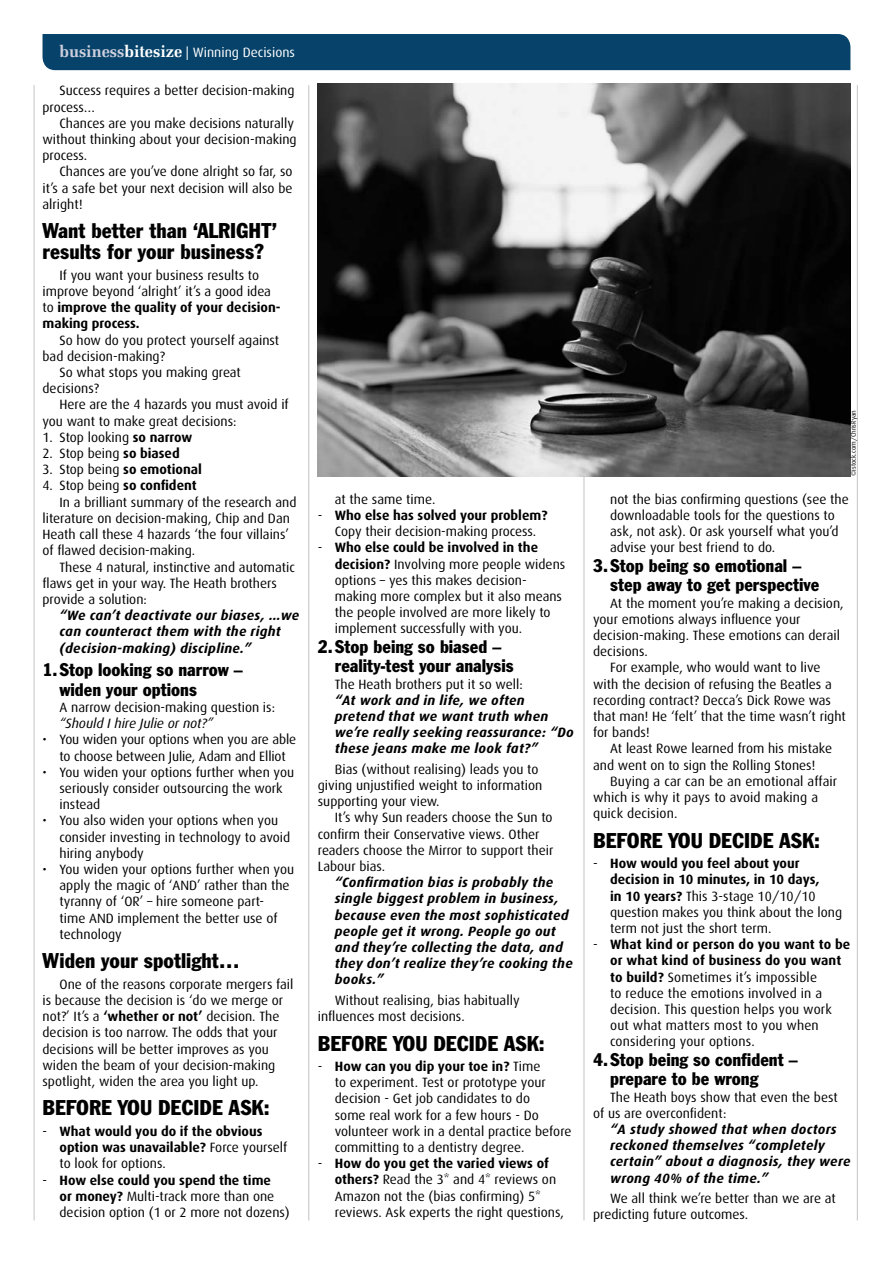
<style>
.page{position:relative;width:893px;height:1263px;background:#fff}
.page>*{position:absolute;margin:0;border:0;box-sizing:border-box;transform-origin:0 0}
.t1{font:condensed 21px/21px "Franklin Gothic BT";color:#000}
.t2{font:condensed 18px/19.5px "Franklin Gothic BT";color:#000}
.t3{font:13.5px/16.2px "Dax";color:#000}
.t4{font:italic 700 13.5px/16.2px "Dax";letter-spacing:.02em;color:#000}
.t5{font:700 13.5px/16.2px "Dax";color:#000}
.t6{font:13.5px "Dax";color:#fff}
.t7{font:italic 13.5px "Dax";color:#000}
.t8{font:6.75px "Dax";color:#000}
.s1{font-family:"Zapf Elliptical 711 BT";font-weight:700;font-size:16.5px;color:#cdcfdd}
.s2{font-family:"Zapf Elliptical 711 BT";font-weight:700;font-size:16.5px}
.s3{font-weight:700}
.s4{font-weight:400}
</style>
<div class="page">
<hr style="left:308px;top:85px;width:1px;height:1135px;background:#c6c6c6">
<hr style="left:583px;top:85px;width:1px;height:1135px;background:#c6c6c6">
<hr style="left:34px;top:85px;width:1px;height:1135px;background:#c6c6c6">
<hr style="left:857px;top:85px;width:1px;height:1135px;background:#c6c6c6">
<div style="left:43px;top:34px;width:807px;height:36px;background:#06426a"></div>
<img style="left:317px;top:84px;width:533px;height:392px">
<p class="t6" style="left:60px;top:45px;width:237px"><span class="s1">business</span><span class="s2">bitesize</span> | Winning Decisions</p>
<p class="t3" style="left:43px;top:83px;width:254px;text-indent:17px">Success requires a better decision-making process…</p>
<p class="t3" style="left:43px;top:115px;width:256px;text-indent:17px">Chances are you make decisions naturally without thinking about your decision-making process.</p>
<p class="t3" style="left:43px;top:164px;width:252px;text-align:justify;text-indent:17px">Chances are you’ve done alright so far, so it’s a safe bet your next decision will also be alright!</p>
<h1 class="t1" style="left:43px;top:220px;width:236px">Want better than ‘ALRIGHT’ results for your business?</h1>
<p class="t3" style="left:43px;top:267px;width:240px;text-indent:17px">If you want your business results to improve beyond ‘alright’ it’s a good idea to <span class="s3">improve the quality of your decision&shy;making process.</span></p>
<p class="t3" style="left:60px;top:332px;width:221px">So how do you protect yourself against</p>
<p class="t3" style="left:43px;top:348px;width:124px">bad decision-making?</p>
<p class="t3" style="left:60px;top:364px;width:183px">So what stops you making great</p>
<p class="t3" style="left:43px;top:381px;width:58px">decisions?</p>
<p class="t3" style="left:60px;top:397px;width:231px">Here are the 4 hazards you must avoid if</p>
<p class="t3" style="left:43px;top:413px;width:196px">you want to make great decisions:</p>
<p class="t3" style="left:43px;top:429px;width:151px">1. Stop looking <span class="s3">so narrow</span></p>
<p class="t3" style="left:43px;top:445px;width:139px">2. Stop being <span class="s3">so biased</span></p>
<p class="t3" style="left:43px;top:462px;width:161px">3. Stop being <span class="s3">so emotional</span></p>
<p class="t3" style="left:43px;top:478px;width:156px">4. Stop being <span class="s3">so confident</span></p>
<p class="t3" style="left:60px;top:494px;width:238px">In a brilliant summary of the research and</p>
<p class="t3" style="left:43px;top:510px;width:249px">literature on decision-making, Chip and Dan</p>
<p class="t3" style="left:43px;top:526px;width:248px">Heath call these 4 hazards ‘the four villains’</p>
<p class="t3" style="left:43px;top:543px;width:154px">of flawed decision-making.</p>
<p class="t3" style="left:60px;top:559px;width:237px">These 4 natural, instinctive and automatic</p>
<p class="t3" style="left:43px;top:575px;width:236px">flaws get in your way. The Heath brothers</p>
<p class="t3" style="left:43px;top:591px;width:106px">provide a solution:</p>
<p class="t4" style="left:60px;top:607px;width:241px">“We can’t deactivate our biases, …we can counteract them with the right (decision-making) discipline.”</p>
<h2 class="t2" style="left:60px;top:659px;width:185px;text-indent:-17px">1.Stop looking so narrow – widen your options</h2>
<p class="t3" style="left:60px;top:699px;width:217px">A narrow decision-making question is:</p>
<p class="t7" style="left:60px;top:716px;width:155px">“Should I hire Julie or not?”</p>
<p class="t3" style="left:43px;top:732px;width:255px;text-align:center">• You widen your options when you are able to choose between Julie, Adam and Elliot</p>
<p class="t3" style="left:60px;top:764px;width:236px;text-indent:-17px">• You widen your options further when you seriously consider outsourcing the work instead</p>
<p class="t3" style="left:60px;top:813px;width:232px;text-indent:-17px">• You also widen your options when you consider investing in technology to avoid hiring anybody</p>
<p class="t3" style="left:60px;top:861px;width:236px;text-indent:-17px">• You widen your options further when you apply the magic of ‘AND’ rather than the tyranny of ‘OR’ – hire someone part-<br>time AND implement the better use of technology</p>
<h1 class="t1" style="left:43px;top:950px;width:199px">Widen your spotlight…</h1>
<p class="t3" style="left:43px;top:976px;width:252px;text-indent:17px">One of the reasons corporate mergers fail is because the decision is ‘do we merge or not?’ It’s a <span class="s3">‘whether or not’</span> decision. The decision is too narrow. The odds that your decisions will be better improves as you widen the beam of your decision-making spotlight, widen the area you light up.</p>
<h1 class="t1" style="left:43px;top:1097px;width:229px">BEFORE YOU DECIDE ASK:</h1>
<p class="t5" style="left:60px;top:1123px;width:229px;text-indent:-17px"><span class="s4">-</span> What would you do if the obvious option was unavailable? <span class="s4">Force yourself to look for options.</span></p>
<p class="t3" style="left:60px;top:1172px;width:232px;text-indent:-17px">- <span class="s3">How else could you spend the time<br>or money?</span> Multi-track more than one decision option (1 or 2 more not dozens)</p>
<p class="t3" style="left:335px;top:491px;width:102px">at the same time.</p>
<p class="t3" style="left:318px;top:507px;width:231px;text-align:center">- <span class="s3">Who else has solved your problem?<br></span>Copy their decision-making process.</p>
<p class="t3" style="left:335px;top:540px;width:232px;text-indent:-17px">- <span class="s3">Who else could be involved in the decision?</span> Involving more people widens options – yes this makes decision&shy;making more complex but it also means the people involved are more likely to implement successfully with you.</p>
<h2 class="t2" style="left:335px;top:636px;width:180px;text-indent:-17px">2.Stop being so biased – reality-test your analysis</h2>
<p class="t3" style="left:335px;top:676px;width:189px">The Heath brothers put it so well:</p>
<p class="t4" style="left:335px;top:692px;width:240px">“At work and in life, we often pretend that we want truth when we’re really seeking reassurance: “Do these jeans make me look fat?”</p>
<p class="t3" style="left:318px;top:761px;width:226px;text-indent:17px">Bias (without realising) leads you to giving unjustified weight to information supporting your view.</p>
<p class="t3" style="left:318px;top:810px;width:237px;text-indent:17px">It’s why Sun readers choose the Sun to confirm their Conservative views. Other readers choose the Mirror to support their Labour bias.</p>
<p class="t4" style="left:335px;top:874px;width:239px">“Confirmation bias is probably the single biggest problem in business, because even the most sophisticated people get it wrong. People go out and they’re collecting the data, and they don’t realize they’re cooking the books.”</p>
<p class="t3" style="left:318px;top:992px;width:203px;text-indent:17px">Without realising, bias habitually influences most decisions.</p>
<h1 class="t1" style="left:318px;top:1032px;width:229px">BEFORE YOU DECIDE ASK:</h1>
<p class="t3" style="left:335px;top:1058px;width:238px;text-indent:-17px">- <span class="s3">How can you dip your toe in?</span> Time<br>to experiment. Test or prototype your decision - Get job candidates to do<br>some real work for a few hours - Do volunteer work in a dental practice before committing to a dentistry degree.</p>
<p class="t3" style="left:335px;top:1155px;width:231px;text-indent:-17px">- <span class="s3">How do you get the varied views of others?</span> Read the 3* and 4* reviews on Amazon not the (bias confirming) 5* reviews. Ask experts the right questions,</p>
<p class="t8" style="left:850px;top:476px;width:68px;rotate:-90deg">©istock.com/ChrisRyan</p>
<p class="t3" style="left:610px;top:491px;width:240px">not the bias confirming questions (see the downloadable tools for the questions to ask, not ask). Or ask yourself what you’d advise your best friend to do.</p>
<h2 class="t2" style="left:610px;top:555px;width:211px;text-indent:-17px">3.Stop being so emotional – step away to get perspective</h2>
<p class="t3" style="left:610px;top:595px;width:235px">At the moment you’re making a decision,</p>
<p class="t3" style="left:593px;top:611px;width:209px">your emotions always influence your</p>
<p class="t3" style="left:593px;top:627px;width:248px">decision-making. These emotions can derail</p>
<p class="t3" style="left:593px;top:643px;width:56px">decisions.</p>
<p class="t3" style="left:610px;top:660px;width:212px">For example, who would want to live</p>
<p class="t3" style="left:593px;top:676px;width:240px">with the decision of refusing the Beatles a</p>
<p class="t3" style="left:593px;top:692px;width:239px">recording contract? Decca’s Dick Rowe was</p>
<p class="t3" style="left:593px;top:708px;width:254px">that man! He ‘felt’ that the time wasn’t right</p>
<p class="t3" style="left:593px;top:724px;width:58px">for bands!</p>
<p class="t3" style="left:610px;top:741px;width:223px">At least Rowe learned from his mistake</p>
<p class="t3" style="left:593px;top:757px;width:224px">and went on to sign the Rolling Stones!</p>
<p class="t3" style="left:610px;top:773px;width:229px">Buying a car can be an emotional affair</p>
<p class="t3" style="left:593px;top:789px;width:226px">which is why it pays to avoid making a</p>
<p class="t3" style="left:593px;top:805px;width:86px">quick decision.</p>
<h1 class="t1" style="left:593px;top:829px;width:229px">BEFORE YOU DECIDE ASK:</h1>
<p class="t3" style="left:610px;top:855px;width:233px;text-indent:-17px">- <span class="s3">How would you feel about your decision in 10 minutes, in 10 days,<br>in 10 years?</span> This 3-stage 10/10/10 question makes you think about the long term not just the short term.</p>
<p class="t3" style="left:610px;top:936px;width:242px;text-indent:-17px">- <span class="s3">What kind or person do you want to be or what kind of business do you want to build?</span> Sometimes it’s impossible<br>to reduce the emotions involved in a decision. This question helps you work out what matters most to you when considering your options.</p>
<h2 class="t2" style="left:610px;top:1049px;width:189px;text-indent:-17px">4.Stop being so confident – prepare to be wrong</h2>
<p class="t3" style="left:593px;top:1089px;width:246px;text-indent:17px">The Heath boys show that even the best of us are overconfident:</p>
<p class="t4" style="left:610px;top:1121px;width:242px">“A study showed that when doctors reckoned themselves “completely certain” about a diagnosis, they were wrong 40% of the time.”</p>
<p class="t3" style="left:593px;top:1190px;width:244px;text-indent:17px">We all think we’re better than we are at predicting future outcomes.</p>
</div>
